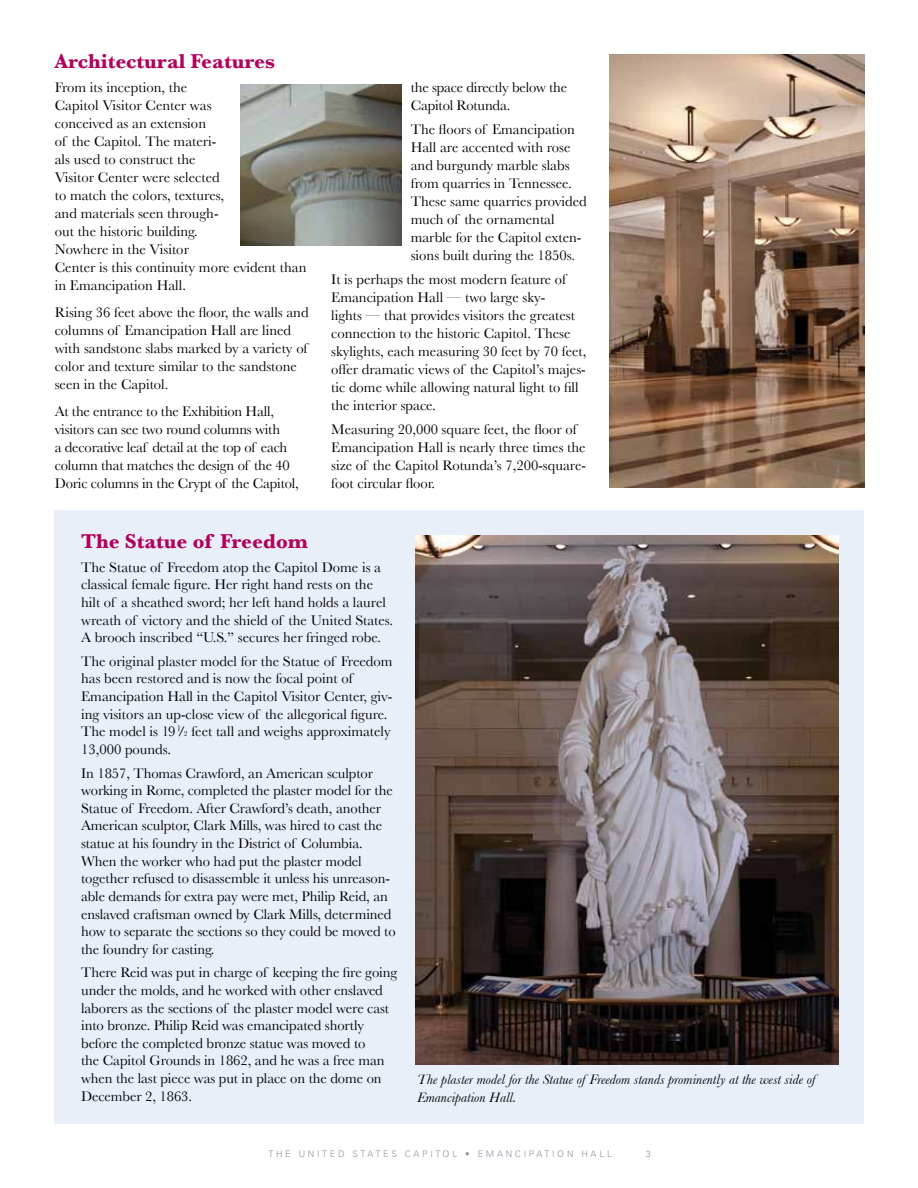
<style>
.page{position:relative;width:918px;height:1188px;background:#fff}
.page>*{position:absolute;margin:0;border:0;box-sizing:border-box;transform-origin:0 0}
.t1{font:700 21px "Baskerville";color:#b1005d}
.t2{font:14.7px/18px "Baskerville";color:#000}
.t3{font:italic 14.25px/18px "Baskerville";letter-spacing:.005em;color:#000}
.t4{font:300 9px "Univers LT Std";letter-spacing:.3em;color:#8e92a0}
.s1{font-size:7.5px}
</style>
<div class="page">
<img style="left:240px;top:85px;width:162px;height:161px">
<div style="left:54px;top:510px;width:810px;height:614px;background:#e9eff9"></div>
<img style="left:415px;top:536px;width:423px;height:529px">
<img style="left:609px;top:54px;width:255px;height:434px">
<h1 class="t1" style="left:55px;top:49px;width:222px">Architectural Features</h1>
<p class="t2" style="left:55px;top:78px;width:253px">From its inception, the<br>Capitol Visitor Center was<br>conceived as an extension<br>of the Capitol. The materi-<br>als used to construct the<br>Visitor Center were selected<br>to match the colors, textures,<br>and materials seen through-<br>out the historic building.<br>Nowhere in the Visitor<br>Center is this continuity more evident than in Emancipation Hall.</p>
<p class="t2" style="left:55px;top:303px;width:255px">Rising 36 feet above the floor, the walls and columns of Emancipation Hall are lined with sandstone slabs marked by a variety of color and texture similar to the sandstone seen in the Capitol.</p>
<p class="t2" style="left:55px;top:402px;width:246px">At the entrance to the Exhibition Hall, visitors can see two round columns with<br>a decorative leaf detail at the top of each column that matches the design of the 40<br>Doric columns in the Crypt of the Capitol,</p>
<p class="t2" style="left:411px;top:78px;width:158px">the space directly below the<br>Capitol Rotunda.</p>
<p class="t2" style="left:411px;top:120px;width:178px">The floors of Emancipation<br>Hall are accented with rose and burgundy marble slabs from quarries in Tennessee.<br>These same quarries provided much of the ornamental marble for the Capitol exten&shy;sions built during the 1850s.</p>
<p class="t2" style="left:331px;top:270px;width:257px">It is perhaps the most modern feature of Emancipation Hall — two large sky-<br>lights — that provides visitors the greatest connection to the historic Capitol. These skylights, each measuring 30 feet by 70 feet, offer dramatic views of the Capitol’s majes&shy;tic dome while allowing natural light to fill the interior space.</p>
<p class="t2" style="left:331px;top:420px;width:256px">Measuring 20,000 square feet, the floor of Emancipation Hall is nearly three times the size of the Capitol Rotunda’s 7,200-square&shy;foot circular floor.</p>
<h1 class="t1" style="left:81px;top:529px;width:228px">The Statue of Freedom</h1>
<p class="t2" style="left:81px;top:558px;width:313px;line-height:17.5px">The Statue of Freedom atop the Capitol Dome is a classical female figure. Her right hand rests on the hilt of a sheathed sword; her left hand holds a laurel wreath of victory and the shield of the United States.<br>A brooch inscribed “U.S.” secures her fringed robe.</p>
<p class="t2" style="left:81px;top:652px;width:313px">The original plaster model for the Statue of Freedom has been restored and is now the focal point of Emancipation Hall in the Capitol Visitor Center, giv&shy;ing visitors an up-close view of the allegorical figure.<br>The model is 19 <sup>1</sup>/<span class="s1">2</span> feet tall and weighs approximately 13,000 pounds.</p>
<p class="t2" style="left:81px;top:764px;width:316px;line-height:17.5px">In 1857, Thomas Crawford, an American sculptor working in Rome, completed the plaster model for the Statue of Freedom. After Crawford’s death, another American sculptor, Clark Mills, was hired to cast the statue at his foundry in the District of Columbia.<br>When the worker who had put the plaster model together refused to disassemble it unless his unreason&shy;able demands for extra pay were met, Philip Reid, an enslaved craftsman owned by Clark Mills, determined how to separate the sections so they could be moved to the foundry for casting.</p>
<p class="t2" style="left:81px;top:964px;width:318px;line-height:17.5px">There Reid was put in charge of keeping the fire going under the molds, and he worked with other enslaved laborers as the sections of the plaster model were cast into bronze. Philip Reid was emancipated shortly before the completed bronze statue was moved to<br>the Capitol Grounds in 1862, and he was a free man when the last piece was put in place on the dome on December 2, 1863.</p>
<p class="t3" style="left:417px;top:1070px;width:400px">The plaster model for the Statue of Freedom stands prominently at the west side of<br>Emancipation Hall.</p>
<p class="t4" style="left:268px;top:1149px;width:345px">THE UNITED STATES CAPITOL • EMANCIPATION HALL</p>
<p class="t4" style="left:646px;top:1149px;width:7px">3</p>
</div>
